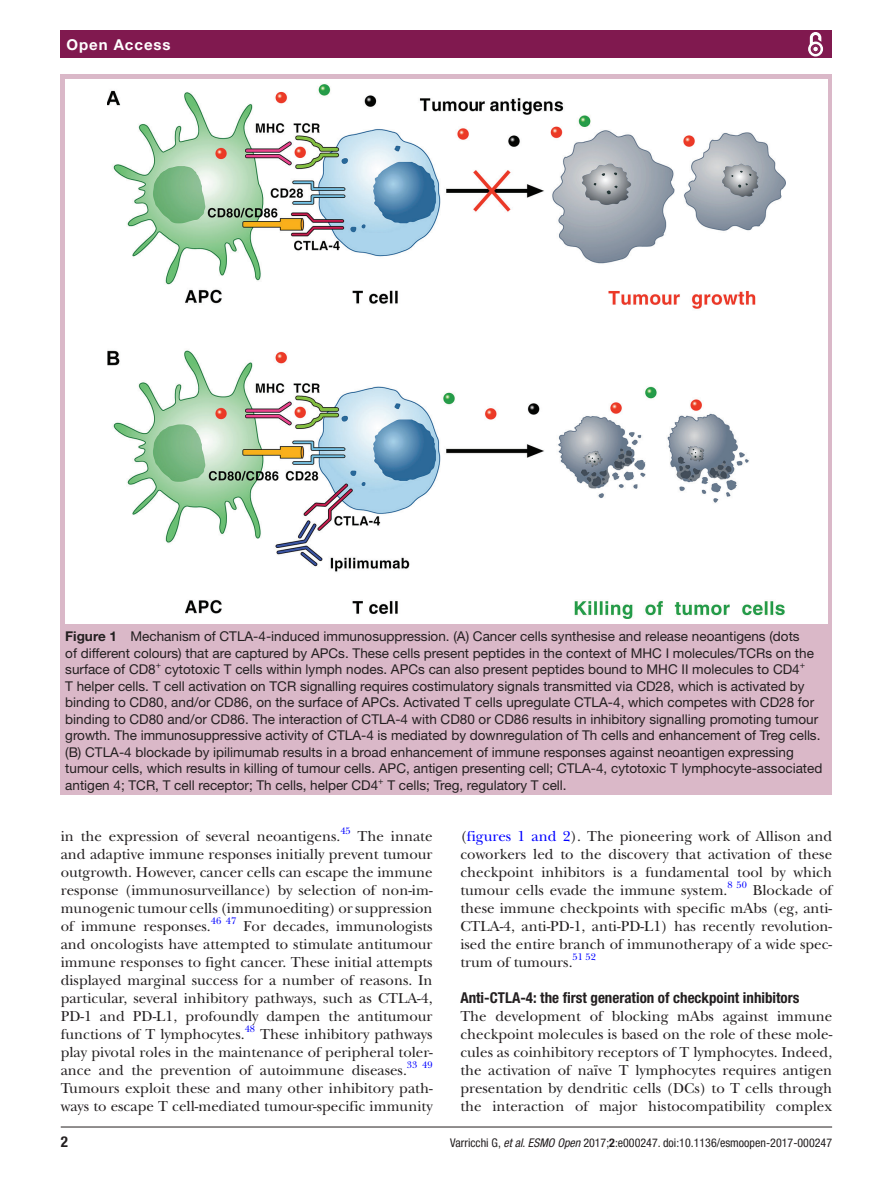
<style>
.page{position:relative;width:893px;height:1191px;background:#fff}
.page>*{position:absolute;margin:0;border:0;box-sizing:border-box;transform-origin:0 0}
.t1{font:15px/18px "New Baskerville";color:#231f20;text-align:justify}
.t2{font:700 condensed 15px "Helvetica Neue LT Std";color:#231f20}
.t3{font:700 15px "Helvetica Neue LT Std";letter-spacing:.065em;color:#fff}
.t4{font:13.5px/16.5px "Helvetica Neue LT Std";color:#231f20}
.t5{font:condensed 12px "Helvetica Neue LT Std";color:#231f20}
.t6{font:9.9px "New Baskerville";color:#00f}
.t7{font:9px "Helvetica Neue LT Std";color:#231f20}
.s1{font-weight:700}
.s2{color:#00f}
.s3{font-style:italic}
</style>
<div class="page">
<div style="left:61px;top:31px;width:771px;height:27px;background:#80194f"></div>
<svg style="left:808px;top:32px;width:15px;height:25px"></svg>
<div style="left:812px;top:45px;width:7px;height:8px;border:1px solid #80194f;border-radius:50%"></div>
<hr style="left:61px;top:1126px;width:771px;height:1px;background:#231f20">
<div style="left:61px;top:74px;width:771px;height:720px;background:#dab8c8"></div>
<div style="left:65px;top:79px;width:762px;height:544px;background:#fff"></div>
<img style="left:107px;top:84px;width:678px;height:535px">
<p class="t3" style="left:66px;top:35px;width:106px">Open Access</p>
<p class="t4" style="left:65px;top:628px;width:750px"><span class="s1">Figure 1</span> Mechanism of CTLA-4-induced immunosuppression. (A) Cancer cells synthesise and release neoantigens (dots of different colours) that are captured by APCs. These cells present peptides in the context of MHC I molecules/TCRs on the surface of CD8<sup>+</sup> cytotoxic T cells within lymph nodes. APCs can also present peptides bound to MHC II molecules to CD4</p>
<p class="t7" style="left:800px;top:659px;width:7px">+</p>
<p class="t4" style="left:65px;top:677px;width:759px">T helper cells. T cell activation on TCR signalling requires costimulatory signals transmitted via CD28, which is activated by binding to CD80, and/or CD86, on the surface of APCs. Activated T cells upregulate CTLA-4, which competes with CD28 for binding to CD80 and/or CD86. The interaction of CTLA-4 with CD80 or CD86 results in inhibitory signalling promoting tumour growth. The immunosuppressive activity of CTLA-4 is mediated by downregulation of Th cells and enhancement of Treg cells. (B) CTLA-4 blockade by ipilimumab results in a broad enhancement of immune responses against neoantigen expressing tumour cells, which results in killing of tumour cells. APC, antigen presenting cell; CTLA-4, cytotoxic T lymphocyte-associated antigen 4; TCR, T cell receptor; Th cells, helper CD4<sup>+</sup> T cells; Treg, regulatory T cell.</p>
<p class="t1" style="left:61px;top:827px;width:281px">in the expression of several neoantigens.</p>
<p class="t6" style="left:340px;top:825px;width:12px">45</p>
<p class="t1" style="left:61px;top:827px;width:373px;text-indent:297px">The innate and adaptive immune responses initially prevent tumour outgrowth. However, cancer cells can escape the immune response (immunosurveillance) by selection of non-im&shy;munogenic tumour cells (immunoediting) or suppression of immune responses.</p>
<p class="t6" style="left:211px;top:915px;width:27px">46 47</p>
<p class="t1" style="left:61px;top:917px;width:373px;text-indent:183px">For decades, immunologists and oncologists have attempted to stimulate antitumour immune responses to fight cancer. These initial attempts displayed marginal success for a number of reasons. In particular, several inhibitory pathways, such as CTLA-4, PD-1 and PD-L1, profoundly dampen the antitumour functions of T lymphocytes.</p>
<p class="t6" style="left:245px;top:1023px;width:12px">48</p>
<p class="t1" style="left:61px;top:1025px;width:373px;text-indent:199px">These inhibitory pathways play pivotal roles in the maintenance of peripheral toler&shy;ance and the prevention of autoimmune diseases.</p>
<p class="t6" style="left:407px;top:1059px;width:27px">33 49</p>
<p class="t1" style="left:61px;top:1079px;width:373px">Tumours exploit these and many other inhibitory path&shy;ways to escape T cell-mediated tumour-specific immunity</p>
<p class="t1" style="left:460px;top:827px;width:373px">(<span class="s2">figures 1 and 2</span>). The pioneering work of Allison and coworkers led to the discovery that activation of these checkpoint inhibitors is a fundamental tool by which tumour cells evade the immune system.<sup>8</sup> <sup>50</sup> Blockade of these immune checkpoints with specific mAbs (eg, anti-CTLA-4, anti-PD-1, anti-PD-L1) has recently revolution&shy;ised the entire branch of immunotherapy of a wide spec&shy;trum of tumours.</p>
<p class="t6" style="left:573px;top:951px;width:25px">51 52</p>
<p class="t2" style="left:460px;top:988px;width:38px">Anti-CTLA</p>
<p class="t2" style="left:520px;top:988px;width:281px">-4: the first generation of checkpoint inhibitors</p>
<p class="t1" style="left:460px;top:1007px;width:373px">The development of blocking mAbs against immune checkpoint molecules is based on the role of these mole&shy;cules as coinhibitory receptors of T lymphocytes. Indeed, the activation of naïve T lymphocytes requires antigen presentation by dendritic cells (DCs) to T cells through the interaction of major histocompatibility complex</p>
<p class="t2" style="left:61px;top:1132px;width:9px">2</p>
<p class="t5" style="left:450px;top:1135px;width:383px">Varricchi G, <span class="s3">et al</span>. <span class="s3">ESMO Open</span> 2017;<span class="s1">2</span>:e000247. doi:10.1136/esmoopen-2017-000247</p>
</div>
